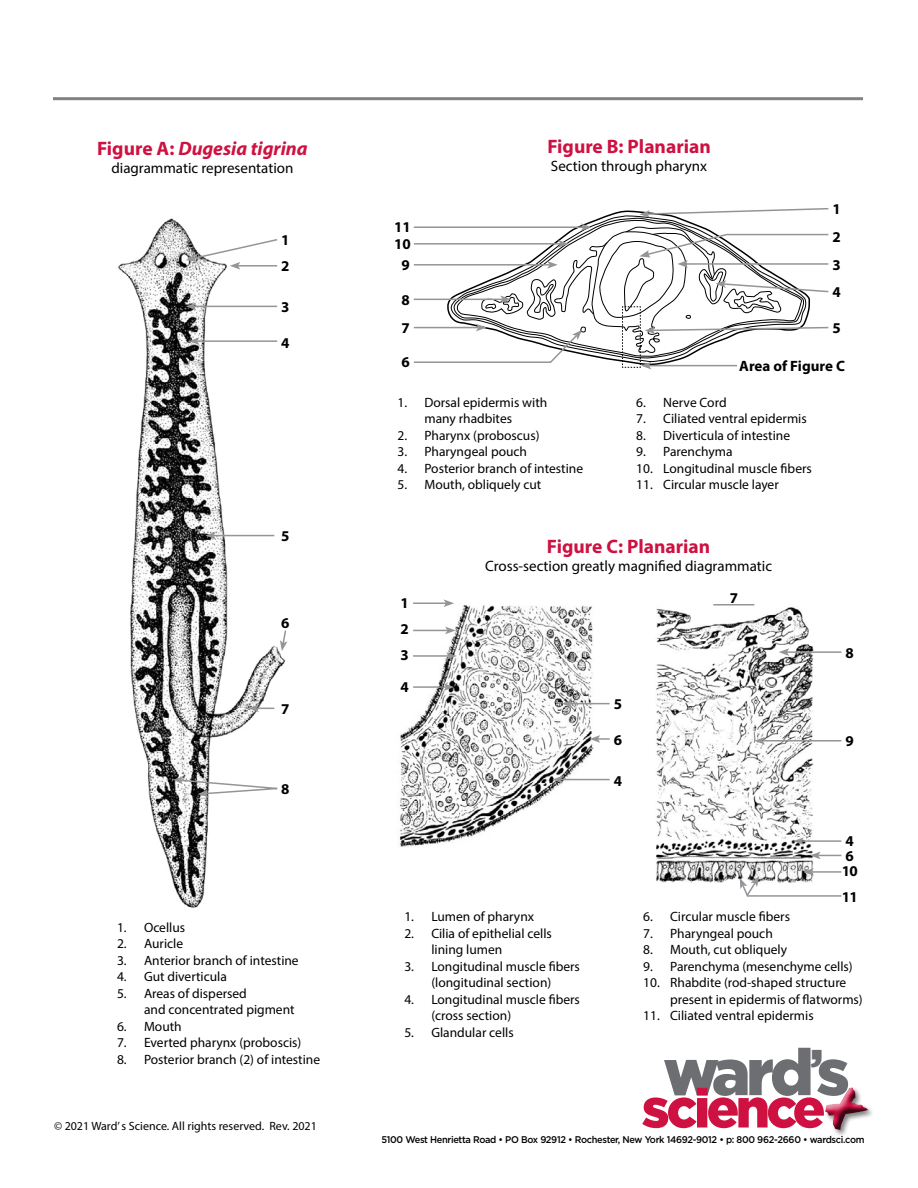
<style>
.page{position:relative;width:918px;height:1188px;background:#fff}
.page>*{position:absolute;margin:0;border:0;box-sizing:border-box;transform-origin:0 0}
.t1{font:92.1px "Flood Std";color:#ce1141}
.t2{font:900 64.95px "Gotham";color:#6d6e71}
.t3{font:900 54.45px "Gotham";letter-spacing:-.07em;color:#ce1141}
.t4{font:700 19.5px "Myriad Pro";color:#ce1141}
.t5{font:italic 700 19.5px "Myriad Pro";color:#ce1141}
.t6{font:15px "Myriad Pro";color:#000}
.t7{font:700 15px/27.6px "Myriad Pro";color:#000}
.t8{font:13.5px/16.5px "Myriad Pro";color:#000}
.t9{font:12px "Myriad Pro";color:#000}
.t10{font:500 9.75px "Gotham";letter-spacing:-.035em;color:#000;scale:.95 1}
.s1{font-style:normal}
</style>
<div class="page">
<div style="left:819px;top:1085px;width:57px;height:53px;background:#000;opacity:.7"></div>
<hr style="left:53px;top:97px;width:810px;height:3px;background:#808285">
<img style="left:118px;top:218px;width:170px;height:690px">
<img style="left:399px;top:602px;width:194px;height:245px">
<img style="left:656px;top:604px;width:158px;height:279px">
<svg style="left:186px;top:238px;width:93px;height:32px"></svg>
<hr style="left:194px;top:306px;width:83px;height:1px;background:#939598">
<svg style="left:186px;top:303px;width:10px;height:7px"></svg>
<hr style="left:197px;top:340px;width:80px;height:2px;background:#939598">
<svg style="left:189px;top:337px;width:11px;height:8px"></svg>
<hr style="left:214px;top:535px;width:60px;height:1px;background:#939598">
<svg style="left:205px;top:532px;width:11px;height:7px"></svg>
<svg style="left:280px;top:629px;width:7px;height:22px"></svg>
<svg style="left:248px;top:704px;width:26px;height:8px"></svg>
<svg style="left:173px;top:777px;width:115px;height:20px"></svg>
<hr style="left:413px;top:603px;width:33px;height:1px;background:#939598">
<svg style="left:444px;top:599px;width:10px;height:8px"></svg>
<hr style="left:413px;top:630px;width:34px;height:1px;background:#939598">
<svg style="left:445px;top:627px;width:11px;height:7px"></svg>
<hr style="left:413px;top:655px;width:36px;height:2px;background:#939598">
<svg style="left:446px;top:652px;width:11px;height:8px"></svg>
<hr style="left:413px;top:686px;width:33px;height:2px;background:#939598">
<svg style="left:444px;top:683px;width:10px;height:8px"></svg>
<hr style="left:570px;top:703px;width:40px;height:1px;background:#939598">
<svg style="left:562px;top:700px;width:10px;height:7px"></svg>
<svg style="left:590px;top:735px;width:20px;height:8px"></svg>
<hr style="left:561px;top:779px;width:49px;height:1px;background:#939598">
<svg style="left:552px;top:776px;width:11px;height:7px"></svg>
<hr style="left:713px;top:604px;width:41px;height:2px;background:#939598">
<hr style="left:787px;top:651px;width:54px;height:2px;background:#939598">
<svg style="left:779px;top:648px;width:10px;height:8px"></svg>
<hr style="left:763px;top:740px;width:78px;height:2px;background:#939598">
<svg style="left:754px;top:737px;width:11px;height:8px"></svg>
<hr style="left:802px;top:840px;width:39px;height:2px;background:#939598">
<svg style="left:793px;top:837px;width:11px;height:8px"></svg>
<svg style="left:810px;top:852px;width:31px;height:7px"></svg>
<hr style="left:811px;top:871px;width:30px;height:2px;background:#939598">
<svg style="left:803px;top:868px;width:11px;height:8px"></svg>
<hr style="left:747px;top:895px;width:94px;height:2px;background:#939598">
<svg style="left:740px;top:876px;width:19px;height:21px"></svg>
<svg style="left:413px;top:208px;width:416px;height:161px"></svg>
<h3 class="t5" style="left:97px;top:136px;width:212px"><span class="s1">Figure A:</span> Dugesia tigrina</h3>
<p class="t6" style="left:111px;top:159px;width:184px">diagrammatic representation</p>
<p class="t7" style="left:281px;top:226px;width:10px">1</p>
<p class="t7" style="left:281px;top:252px;width:10px">2</p>
<p class="t7" style="left:281px;top:293px;width:10px">3</p>
<p class="t7" style="left:281px;top:329px;width:10px">4</p>
<p class="t7" style="left:281px;top:522px;width:10px">5</p>
<p class="t7" style="left:281px;top:608px;width:10px">6</p>
<p class="t7" style="left:281px;top:695px;width:10px">7</p>
<p class="t7" style="left:281px;top:775px;width:10px">8</p>
<p class="t8" style="left:117px;top:919px;width:70px">1. Ocellus</p>
<p class="t8" style="left:117px;top:935px;width:68px">2. Auricle</p>
<p class="t8" style="left:117px;top:952px;width:183px">3. Anterior branch of intestine</p>
<p class="t8" style="left:117px;top:968px;width:111px">4. Gut diverticula</p>
<p class="t8" style="left:144px;top:985px;width:152px;text-indent:-27px">5. Areas of dispersed<br>and concentrated pigment</p>
<p class="t8" style="left:117px;top:1018px;width:66px">6. Mouth</p>
<p class="t8" style="left:117px;top:1034px;width:186px">7. Everted pharynx (proboscis)</p>
<p class="t8" style="left:117px;top:1051px;width:205px">8. Posterior branch (2) of intestine</p>
<p class="t9" style="left:54px;top:1118px;width:264px">© 2021 Ward’ s Science. All rights reserved. Rev. 2021</p>
<p class="t7" style="left:394px;top:218px;width:18px;line-height:17.1px">11<br>10</p>
<p class="t7" style="left:401px;top:250px;width:10px">9</p>
<p class="t7" style="left:401px;top:286px;width:10px">8<br>7</p>
<p class="t7" style="left:401px;top:348px;width:10px">6</p>
<h3 class="t4" style="left:547px;top:134px;width:165px">Figure B: Planarian</h3>
<p class="t6" style="left:551px;top:157px;width:158px">Section through pharynx</p>
<p class="t7" style="left:833px;top:195px;width:10px">1</p>
<p class="t7" style="left:833px;top:223px;width:10px;text-align:justify">2<br>3<br>4</p>
<p class="t7" style="left:833px;top:314px;width:10px">5</p>
<p class="t7" style="left:739px;top:352px;width:107px">Area of Figure C</p>
<p class="t8" style="left:424px;top:394px;width:124px;text-indent:-27px">1. Dorsal epidermis with many rhadbites</p>
<p class="t8" style="left:397px;top:427px;width:144px">2. Pharynx (proboscus)</p>
<p class="t8" style="left:397px;top:443px;width:131px">3. Pharyngeal pouch</p>
<p class="t8" style="left:397px;top:460px;width:187px">4. Posterior branch of intestine</p>
<p class="t8" style="left:397px;top:476px;width:146px">5. Mouth, obliquely cut</p>
<p class="t8" style="left:636px;top:394px;width:92px">6. Nerve Cord</p>
<p class="t8" style="left:636px;top:410px;width:172px">7. Ciliated ventral epidermis</p>
<p class="t8" style="left:636px;top:427px;width:155px">8. Diverticula of intestine</p>
<p class="t8" style="left:636px;top:443px;width:98px">9. Parenchyma</p>
<p class="t8" style="left:636px;top:460px;width:177px">10. Longitudinal muscle fibers</p>
<p class="t8" style="left:636px;top:476px;width:144px">11. Circular muscle layer</p>
<p class="t7" style="left:401px;top:590px;width:10px;line-height:26.1px;text-align:justify">1<br>2<br>3</p>
<p class="t7" style="left:401px;top:673px;width:10px">4</p>
<h3 class="t4" style="left:547px;top:534px;width:165px">Figure C: Planarian</h3>
<p class="t6" style="left:485px;top:557px;width:289px">Cross-section greatly magnified diagrammatic</p>
<p class="t7" style="left:614px;top:690px;width:10px">5</p>
<p class="t7" style="left:614px;top:725px;width:10px">6</p>
<p class="t7" style="left:614px;top:767px;width:10px">4</p>
<p class="t7" style="left:730px;top:583px;width:10px">7</p>
<p class="t7" style="left:846px;top:638px;width:10px">8</p>
<p class="t7" style="left:846px;top:727px;width:10px">9</p>
<p class="t7" style="left:842px;top:833px;width:17px;line-height:14.7px">4<br>6<br>10</p>
<p class="t7" style="left:842px;top:882px;width:17px">11</p>
<p class="t8" style="left:404px;top:908px;width:131px">1. Lumen of pharynx</p>
<p class="t8" style="left:431px;top:925px;width:122px;text-indent:-27px">2. Cilia of epithelial cells lining lumen</p>
<p class="t8" style="left:404px;top:958px;width:177px;text-align:center">3. Longitudinal muscle fibers (longitudinal section)</p>
<p class="t8" style="left:431px;top:991px;width:150px;text-indent:-27px">4. Longitudinal muscle fibers (cross section)</p>
<p class="t8" style="left:404px;top:1024px;width:111px">5. Glandular cells</p>
<p class="t8" style="left:643px;top:908px;width:148px">6. Circular muscle fibers</p>
<p class="t8" style="left:643px;top:925px;width:131px">7. Pharyngeal pouch</p>
<p class="t8" style="left:643px;top:941px;width:146px">8. Mouth, cut obliquely</p>
<p class="t8" style="left:643px;top:958px;width:211px">9. Parenchyma (mesenchyme cells)</p>
<p class="t8" style="left:670px;top:974px;width:194px;text-indent:-27px">10. Rhabdite (rod-shaped structure present in epidermis of flatworms)</p>
<p class="t8" style="left:643px;top:1007px;width:172px">11. Ciliated ventral epidermis</p>
<h2 class="t2" style="left:663px;top:1035px;width:188px">ward<sup>’</sup>s</h2>
<h1 class="t1" style="left:818px;top:1050px;width:59px">+</h1>
<h3 class="t3" style="left:642px;top:1077px;width:185px">science</h3>
<p class="t10" style="left:381px;top:1134px;width:510px">5100 West Henrietta Road • PO Box 92912 • Rochester, New York 14692-9012 • p: 800 962-2660 • wardsci.com</p>
</div>
